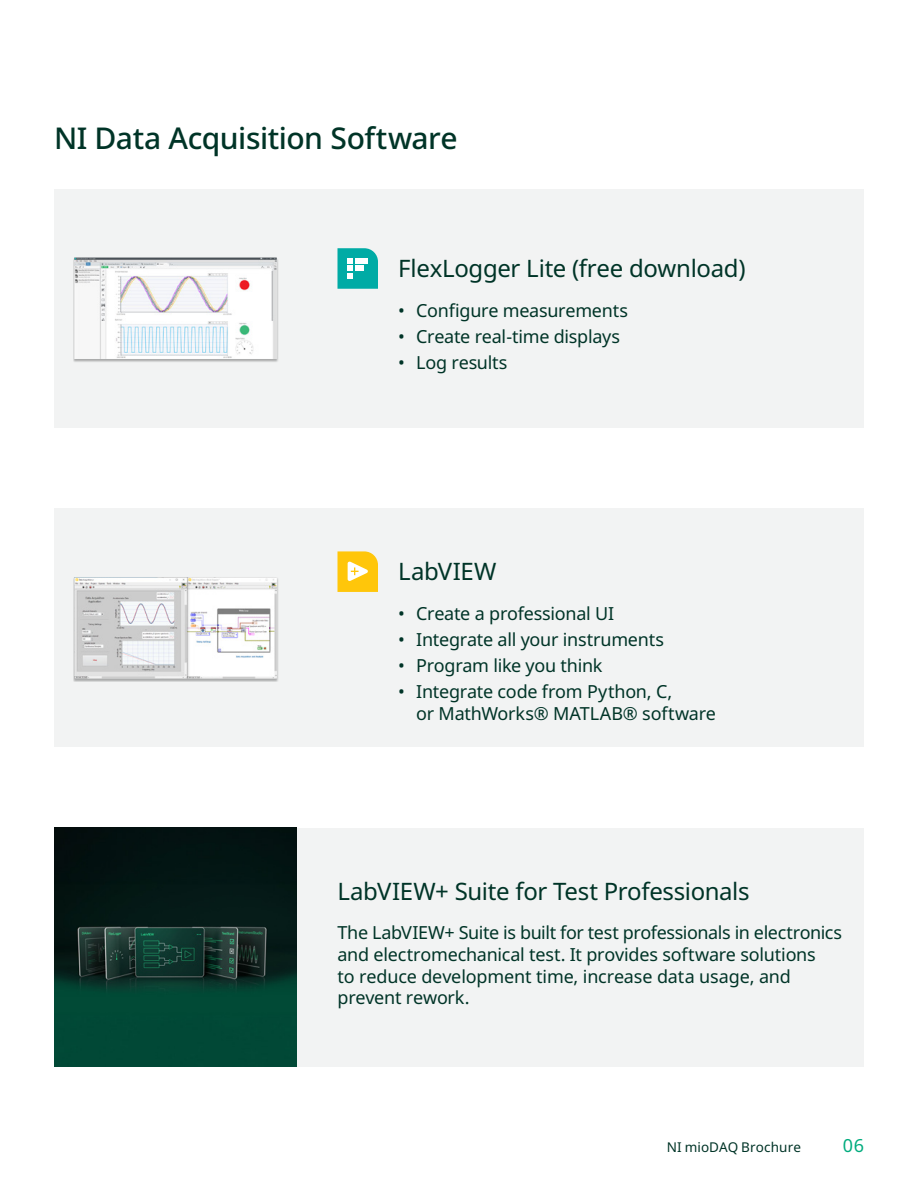
<style>
.page{position:relative;width:918px;height:1188px;background:#fff}
.page>*{position:absolute;margin:0;border:0;box-sizing:border-box;transform-origin:0 0}
.t1{font:500 30px "Noto Sans";letter-spacing:-.015em;color:#003427}
.t2{font:24px "Noto Sans";letter-spacing:-.015em;color:#003427}
.t3{font:18px/21.6px "Noto Sans";letter-spacing:-.015em;color:#003427}
.t4{font:18px "Noto Sans";color:#00ac7e}
.t5{font:13.5px "Noto Sans";letter-spacing:.01em;color:#003427}
</style>
<div class="page">
<div style="left:54px;top:189px;width:243px;height:238px;background:#f2f3f3"></div>
<div style="left:297px;top:189px;width:567px;height:238px;background:#f2f3f3"></div>
<div style="left:297px;top:508px;width:567px;height:239px;background:#f2f3f3"></div>
<div style="left:297px;top:828px;width:567px;height:238px;background:#f2f3f3"></div>
<div style="left:54px;top:508px;width:243px;height:239px;background:#f2f3f3"></div>
<img style="left:54px;top:828px;width:243px;height:238px">
<svg style="left:338px;top:248px;width:40px;height:41px"></svg>
<svg style="left:338px;top:551px;width:40px;height:41px;background:#fecf33"></svg>
<div style="left:73px;top:257px;width:206px;height:105px;background:#000;opacity:.3"></div>
<img style="left:74px;top:258px;width:203px;height:101px">
<div style="left:73px;top:577px;width:206px;height:105px;background:#000;opacity:.3"></div>
<img style="left:74px;top:577px;width:203px;height:101px">
<h1 class="t1" style="left:54px;top:116px;width:405px">NI Data Acquisition Software</h1>
<h2 class="t2" style="left:398px;top:251px;width:349px">FlexLogger Lite (free download)</h2>
<p class="t3" style="left:398px;top:300px;width:231px">• Configure measurements</p>
<p class="t3" style="left:398px;top:326px;width:223px">• Create real-time displays</p>
<p class="t3" style="left:398px;top:352px;width:111px">• Log results</p>
<h2 class="t2" style="left:398px;top:555px;width:100px">LabVIEW</h2>
<p class="t3" style="left:398px;top:603px;width:217px">• Create a professional UI</p>
<p class="t3" style="left:398px;top:629px;width:267px">• Integrate all your instruments</p>
<p class="t3" style="left:398px;top:655px;width:206px">• Program like you think</p>
<p class="t3" style="left:416px;top:681px;width:301px;text-indent:-18px">• Integrate code from Python, C,<br>or MathWorks® MATLAB® software</p>
<h2 class="t2" style="left:338px;top:874px;width:414px">LabVIEW+ Suite for Test Professionals</h2>
<p class="t3" style="left:338px;top:922px;width:506px">The LabVIEW+ Suite is built for test professionals in electronics and electromechanical test. It provides software solutions<br>to reduce development time, increase data usage, and prevent rework.</p>
<p class="t5" style="left:667px;top:1138px;width:136px">NI mioDAQ Brochure</p>
<p class="t4" style="left:843px;top:1133px;width:23px">06</p>
</div>
